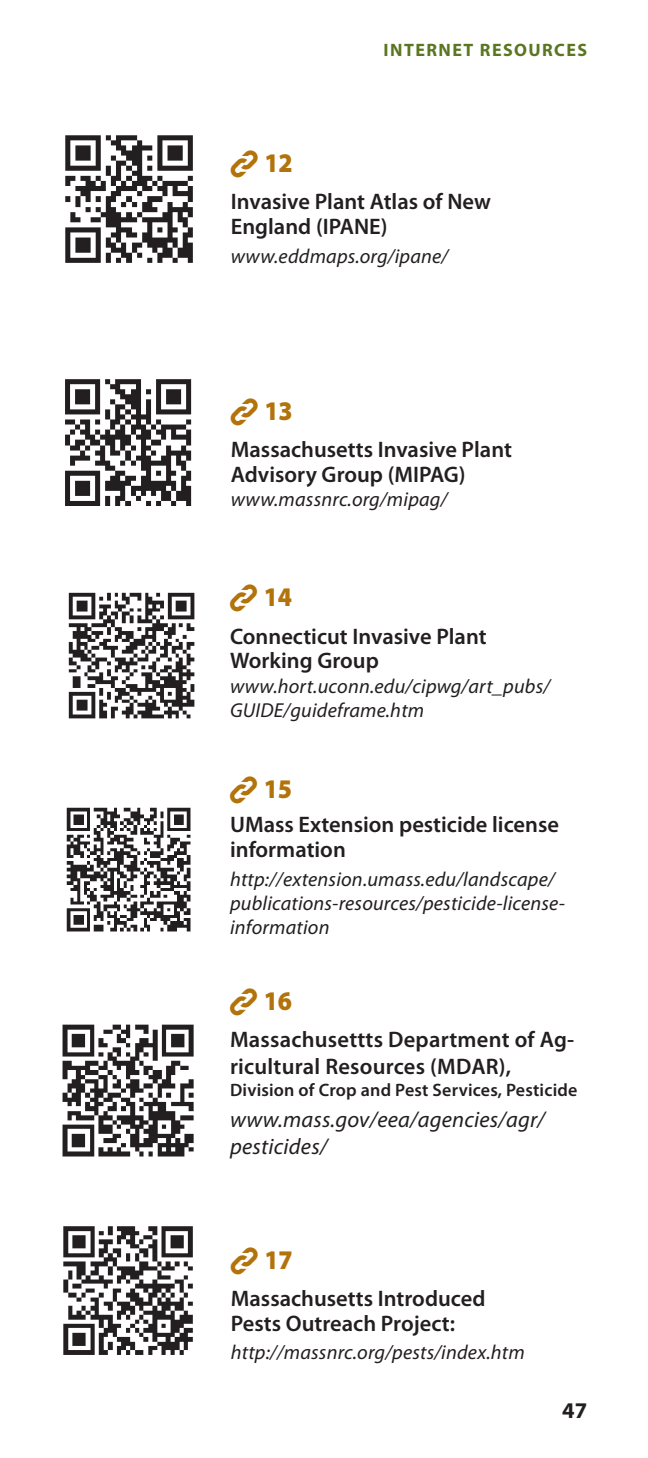
<style>
.page{position:relative;width:648px;height:1458px;background:#fff}
.page>*{position:absolute;margin:0;border:0;box-sizing:border-box;transform-origin:0 0}
.t1{font:900 27px "Myriad Pro";letter-spacing:-.01em;color:#b2730b;scale:.92 1}
.t2{font:600 22.5px/24.8px "Myriad Pro";color:#231f20}
.t3{font:italic 22.5px/27px "Myriad Pro";letter-spacing:.01em;color:#231f20}
.t4{font:700 22.5px "Myriad Pro";color:#231f20}
.t5{font:italic 20.25px/24.3px "Myriad Pro";letter-spacing:.01em;color:#231f20}
.t6{font:600 18px "Myriad Pro";letter-spacing:.01em;color:#231f20}
.t7{font:700 18px "Myriad Pro";letter-spacing:.08em;color:#5b7620}
</style>
<div class="page">
<img style="left:66px;top:807px;width:125px;height:125px">
<img style="left:63px;top:1226px;width:130px;height:129px">
<img style="left:65px;top:135px;width:128px;height:128px">
<img style="left:65px;top:379px;width:127px;height:127px">
<img style="left:68px;top:592px;width:127px;height:127px">
<img style="left:62px;top:1024px;width:132px;height:133px">
<p class="t7" style="left:384px;top:38px;width:205px">INTERNET RESOURCES</p>
<p class="t1" style="left:265px;top:145px;width:32px">12</p>
<p class="t2" style="left:231px;top:189px;width:262px">Invasive Plant Atlas of New<br>England (IPANE)</p>
<p class="t5" style="left:231px;top:243px;width:219px">www.eddmaps.org/ipane/</p>
<p class="t1" style="left:265px;top:393px;width:32px">13</p>
<p class="t2" style="left:231px;top:437px;width:283px">Massachusetts Invasive Plant<br>Advisory Group (MIPAG)</p>
<p class="t5" style="left:231px;top:487px;width:218px">www.massnrc.org/mipag/</p>
<p class="t1" style="left:264px;top:579px;width:32px">14</p>
<p class="t2" style="left:230px;top:623px;width:258px">Connecticut Invasive Plant<br>Working Group</p>
<p class="t5" style="left:230px;top:673px;width:322px">www.hort.uconn.edu/cipwg/art_pubs/<br>GUIDE/guideframe.htm</p>
<p class="t1" style="left:264px;top:770px;width:32px">15</p>
<p class="t2" style="left:230px;top:812px;width:331px">UMass Extension pesticide license information</p>
<p class="t5" style="left:230px;top:866px;width:337px">http://extension.umass.edu/landscape/ publications-resources/pesticide-license&shy;information</p>
<p class="t1" style="left:264px;top:983px;width:32px">16</p>
<p class="t2" style="left:230px;top:1025px;width:346px;line-height:27px">Massachusettts Department of Ag&shy;ricultural Resources (MDAR),</p>
<p class="t6" style="left:230px;top:1078px;width:349px">Division of Crop and Pest Services, Pesticide</p>
<p class="t3" style="left:230px;top:1105px;width:316px">www.mass.gov/eea/agencies/agr/ pesticides/</p>
<p class="t1" style="left:265px;top:1242px;width:32px">17</p>
<p class="t2" style="left:231px;top:1286px;width:256px">Massachusetts Introduced<br>Pests Outreach Project:</p>
<p class="t5" style="left:231px;top:1340px;width:296px">http://massnrc.org/pests/index.htm</p>
<p class="t4" style="left:562px;top:1396px;width:26px">47</p>
</div>
